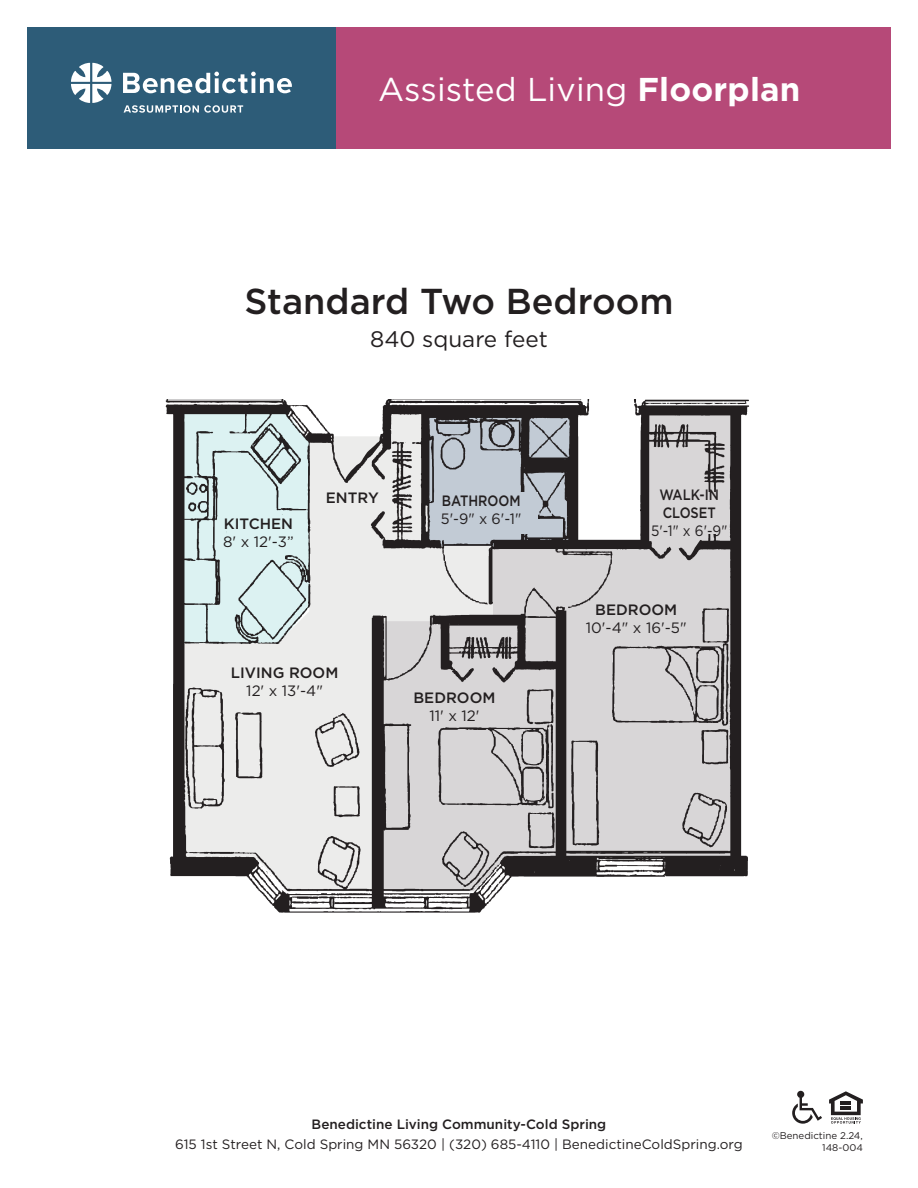
<style>
.page{position:relative;width:918px;height:1188px;background:#fff}
.page>*{position:absolute;margin:0;border:0;box-sizing:border-box;transform-origin:0 0}
.t1{font:500 36px "Gotham";color:#231f20}
.t2{font:33px "Gotham";letter-spacing:.005em;color:#fff}
.t3{font:22.5px "Gotham";color:#231f20}
.t4{font:15px "Gotham";color:#231f20}
.t5{font:500 15px "Gotham";color:#231f20}
.t6{font:500 15px/18px "Gotham";color:#231f20;scale:.86 1}
.t7{font:15px "Gotham";color:#231f20;scale:.91 1}
.t8{font:15px "Gotham";color:#231f20;scale:.96 1}
.t9{font:13.5px "Gotham";color:#231f20}
.t10{font:500 13.5px "Gotham";color:#231f20}
.t11{font:9.75px/11.7px "Gotham";color:#231f20;text-align:right}
.s1{font-weight:700}
</style>
<div class="page">
<div style="left:336px;top:27px;width:555px;height:121px;background:#b64978"></div>
<div style="left:27px;top:27px;width:309px;height:121px;background:#2d5c78"></div>
<svg style="left:829px;top:1091px;width:34px;height:33px"></svg>
<hr style="left:841px;top:1101px;width:10px;height:4px;background:#231f20">
<hr style="left:841px;top:1106px;width:10px;height:4px;background:#231f20">
<svg style="left:792px;top:1091px;width:30px;height:33px"></svg>
<svg style="left:71px;top:63px;width:40px;height:40px"></svg>
<svg style="left:123px;top:72px;width:169px;height:21px"></svg>
<svg style="left:124px;top:105px;width:119px;height:8px"></svg>
<img style="left:165px;top:400px;width:584px;height:513px">
<div style="left:700px;top:492px;width:24px;height:42px;background:#d8d6d7"></div>
<div style="left:514px;top:492px;width:24px;height:42px;background:#c2cbd5"></div>
<h2 class="t2" style="left:378px;top:68px;width:424px">Assisted Living <span class="s1">Floorplan</span></h2>
<h1 class="t1" style="left:244px;top:278px;width:431px">Standard Two Bedroom</h1>
<h3 class="t3" style="left:370px;top:325px;width:179px">840 square feet</h3>
<p class="t5" style="left:224px;top:514px;width:71px">KITCHEN</p>
<p class="t4" style="left:223px;top:532px;width:72px">8' x 12'-3”</p>
<p class="t5" style="left:326px;top:488px;width:54px">ENTRY</p>
<p class="t6" style="left:442px;top:491px;width:93px">BATHROOM</p>
<p class="t8" style="left:441px;top:509px;width:85px">5'-9" x 6'-1"</p>
<p class="t5" style="left:231px;top:663px;width:109px">LIVING ROOM</p>
<p class="t4" style="left:246px;top:681px;width:78px">12' x 13'-4"</p>
<p class="t5" style="left:413px;top:687px;width:83px">BEDROOM</p>
<p class="t4" style="left:429px;top:706px;width:52px">11' x 12'</p>
<p class="t6" style="left:659px;top:485px;width:71px">WALK-IN<br>CLOSET</p>
<p class="t7" style="left:651px;top:521px;width:85px">5'-1" x 6'-9"</p>
<p class="t5" style="left:595px;top:600px;width:83px">BEDROOM</p>
<p class="t4" style="left:586px;top:619px;width:102px">10'-4" x 16'-5"</p>
<p class="t10" style="left:312px;top:1115px;width:296px">Benedictine Living Community-Cold Spring</p>
<p class="t9" style="left:175px;top:1135px;width:569px">615 1st Street N, Cold Spring MN 56320 | (320) 685-4110 | BenedictineColdSpring.org</p>
<p class="t11" style="left:772px;top:1129px;width:93px">©Benedictine 2.24,<br>148-004</p>
</div>
